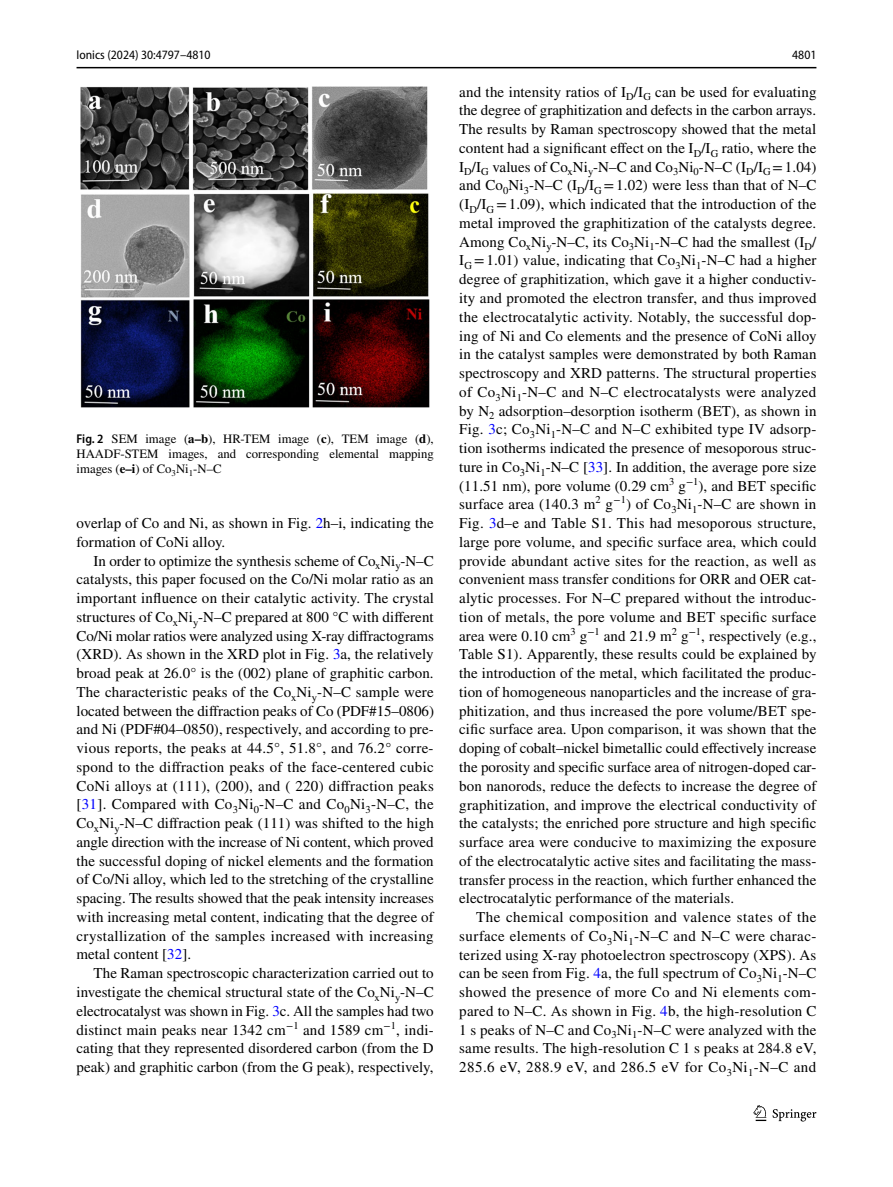
<style>
.page{position:relative;width:893px;height:1187px;background:#fff}
.page>*{position:absolute;margin:0;border:0;box-sizing:border-box;transform-origin:0 0}
.t1{font:15px/18.8px "STIX";letter-spacing:.005em;color:#000;text-align:justify}
.t2{font:12.75px/15px "STIX";color:#000;text-align:justify}
.t3{font:semi-condensed 12.75px "Myriad Pro";color:#000}
.s1{font-family:"Myriad Pro";font-weight:600;font-stretch:semi-condensed}
.s2{font-weight:700}
.s3{color:#00f}
</style>
<div class="page">
<hr style="left:77px;top:67px;width:739px;height:1px;background:#000">
<svg style="left:753px;top:1105px;width:13px;height:15px"></svg>
<svg style="left:773px;top:1109px;width:43px;height:12px"></svg>
<img style="left:81px;top:87px;width:348px;height:320px">
<p class="t3" style="left:77px;top:48px;width:136px">Ionics (2024) 30:4797–4810</p>
<p class="t3" style="left:792px;top:48px;width:26px">4801</p>
<p class="t2" style="left:77px;top:432px;width:359px"><span class="s1">Fig. 2</span> SEM image (<span class="s2">a–b</span>), HR-TEM image (<span class="s2">c</span>), TEM image (<span class="s2">d</span>), HAADF-STEM images, and corresponding elemental mapping images (<span class="s2">e–i</span>) of Co<sub>3</sub>Ni<sub>1</sub>-N–C</p>
<p class="t1" style="left:77px;top:514px;width:359px">overlap of Co and Ni, as shown in Fig. <span class="s3">2</span>h–i, indicating the formation of CoNi alloy.</p>
<p class="t1" style="left:77px;top:552px;width:359px;text-indent:17px">In order to optimize the synthesis scheme of Co<sub>x</sub>Ni<sub>y</sub>-N–C catalysts, this paper focused on the Co/Ni molar ratio as an important influence on their catalytic activity. The crystal structures of Co<sub>x</sub>Ni<sub>y</sub>-N–C prepared at 800 °C with different Co/Ni molar ratios were analyzed using X-ray diffractograms (XRD). As shown in the XRD plot in Fig. <span class="s3">3</span>a, the relatively broad peak at 26.0° is the (002) plane of graphitic carbon.<br>The characteristic peaks of the Co<sub>x</sub>Ni<sub>y</sub>-N–C sample were located between the diffraction peaks of Co (PDF#15–0806) and Ni (PDF#04–0850), respectively, and according to pre&shy;vious reports, the peaks at 44.5°, 51.8°, and 76.2° corre&shy;spond to the diffraction peaks of the face-centered cubic CoNi alloys at (111), (200), and ( 220) diffraction peaks [<span class="s3">31</span>]. Compared with Co<sub>3</sub>Ni<sub>0</sub>-N–C and Co<sub>0</sub>Ni<sub>3</sub>-N–C, the Co<sub>x</sub>Ni<sub>y</sub>-N–C diffraction peak (111) was shifted to the high angle direction with the increase of Ni content, which proved the successful doping of nickel elements and the formation of Co/Ni alloy, which led to the stretching of the crystalline spacing. The results showed that the peak intensity increases with increasing metal content, indicating that the degree of crystallization of the samples increased with increasing metal content [<span class="s3">32</span>].</p>
<p class="t1" style="left:77px;top:964px;width:359px;text-indent:17px">The Raman spectroscopic characterization carried out to investigate the chemical structural state of the Co<sub>x</sub>Ni<sub>y</sub>-N–C electrocatalyst was shown in Fig. <span class="s3">3</span>c. All the samples had two distinct main peaks near 1342 cm<sup>−1</sup> and 1589 cm<sup>−1</sup>, indi&shy;cating that they represented disordered carbon (from the D peak) and graphitic carbon (from the G peak), respectively,</p>
<p class="t1" style="left:459px;top:83px;width:359px">and the intensity ratios of I<sub>D</sub>/I<sub>G</sub> can be used for evaluating the degree of graphitization and defects in the carbon arrays.<br>The results by Raman spectroscopy showed that the metal content had a significant effect on the I<sub>D</sub>/I<sub>G</sub> ratio, where the I<sub>D</sub>/I<sub>G</sub> values of Co<sub>x</sub>Ni<sub>y</sub>-N–C and Co<sub>3</sub>Ni<sub>0</sub>-N–C (I<sub>D</sub>/I<sub>G</sub> =1.04) and Co<sub>0</sub>Ni<sub>3</sub>-N–C (I<sub>D</sub>/I<sub>G</sub> =1.02) were less than that of N–C (I<sub>D</sub>/I<sub>G</sub> =1.09), which indicated that the introduction of the metal improved the graphitization of the catalysts degree.<br>Among Co<sub>x</sub>Ni<sub>y</sub>-N–C, its Co<sub>3</sub>Ni<sub>1</sub>-N–C had the smallest (I<sub>D</sub>/ I<sub>G</sub> =1.01) value, indicating that Co<sub>3</sub>Ni<sub>1</sub>-N–C had a higher degree of graphitization, which gave it a higher conductiv&shy;ity and promoted the electron transfer, and thus improved the electrocatalytic activity. Notably, the successful dop&shy;ing of Ni and Co elements and the presence of CoNi alloy in the catalyst samples were demonstrated by both Raman spectroscopy and XRD patterns. The structural properties of Co<sub>3</sub>Ni<sub>1</sub>-N–C and N–C electrocatalysts were analyzed by N<sub>2</sub> adsorption–desorption isotherm (BET), as shown in Fig. <span class="s3">3</span>c; Co<sub>3</sub>Ni<sub>1</sub>-N–C and N–C exhibited type IV adsorp&shy;tion isotherms indicated the presence of mesoporous struc&shy;ture in Co<sub>3</sub>Ni<sub>1</sub>-N–C [<span class="s3">33</span>]. In addition, the average pore size (11.51 nm), pore volume (0.29 cm<sup>3</sup> g<sup>−1</sup>), and BET specific surface area (140.3 m<sup>2</sup> g<sup>−1</sup>) of Co<sub>3</sub>Ni<sub>1</sub>-N–C are shown in Fig. <span class="s3">3</span>d–e and Table S1. This had mesoporous structure, large pore volume, and specific surface area, which could provide abundant active sites for the reaction, as well as convenient mass transfer conditions for ORR and OER cat&shy;alytic processes. For N–C prepared without the introduc&shy;tion of metals, the pore volume and BET specific surface area were 0.10 cm<sup>3</sup> g<sup>−1</sup> and 21.9 m<sup>2</sup> g<sup>−1</sup>, respectively (e.g., Table S1). Apparently, these results could be explained by the introduction of the metal, which facilitated the produc&shy;tion of homogeneous nanoparticles and the increase of gra&shy;phitization, and thus increased the pore volume/BET spe&shy;cific surface area. Upon comparison, it was shown that the doping of cobalt–nickel bimetallic could effectively increase the porosity and specific surface area of nitrogen-doped car&shy;bon nanorods, reduce the defects to increase the degree of graphitization, and improve the electrical conductivity of the catalysts; the enriched pore structure and high specific surface area were conducive to maximizing the exposure of the electrocatalytic active sites and facilitating the mass&shy;transfer process in the reaction, which further enhanced the electrocatalytic performance of the materials.</p>
<p class="t1" style="left:459px;top:908px;width:359px;text-indent:17px">The chemical composition and valence states of the surface elements of Co<sub>3</sub>Ni<sub>1</sub>-N–C and N–C were charac&shy;terized using X-ray photoelectron spectroscopy (XPS). As can be seen from Fig. <span class="s3">4</span>a, the full spectrum of Co<sub>3</sub>Ni<sub>1</sub>-N–C showed the presence of more Co and Ni elements com&shy;pared to N–C. As shown in Fig. <span class="s3">4</span>b, the high-resolution C 1 s peaks of N–C and Co<sub>3</sub>Ni<sub>1</sub>-N–C were analyzed with the same results. The high-resolution C 1 s peaks at 284.8 eV, 285.6 eV, 288.9 eV, and 286.5 eV for Co<sub>3</sub>Ni<sub>1</sub>-N–C and</p>
</div>
